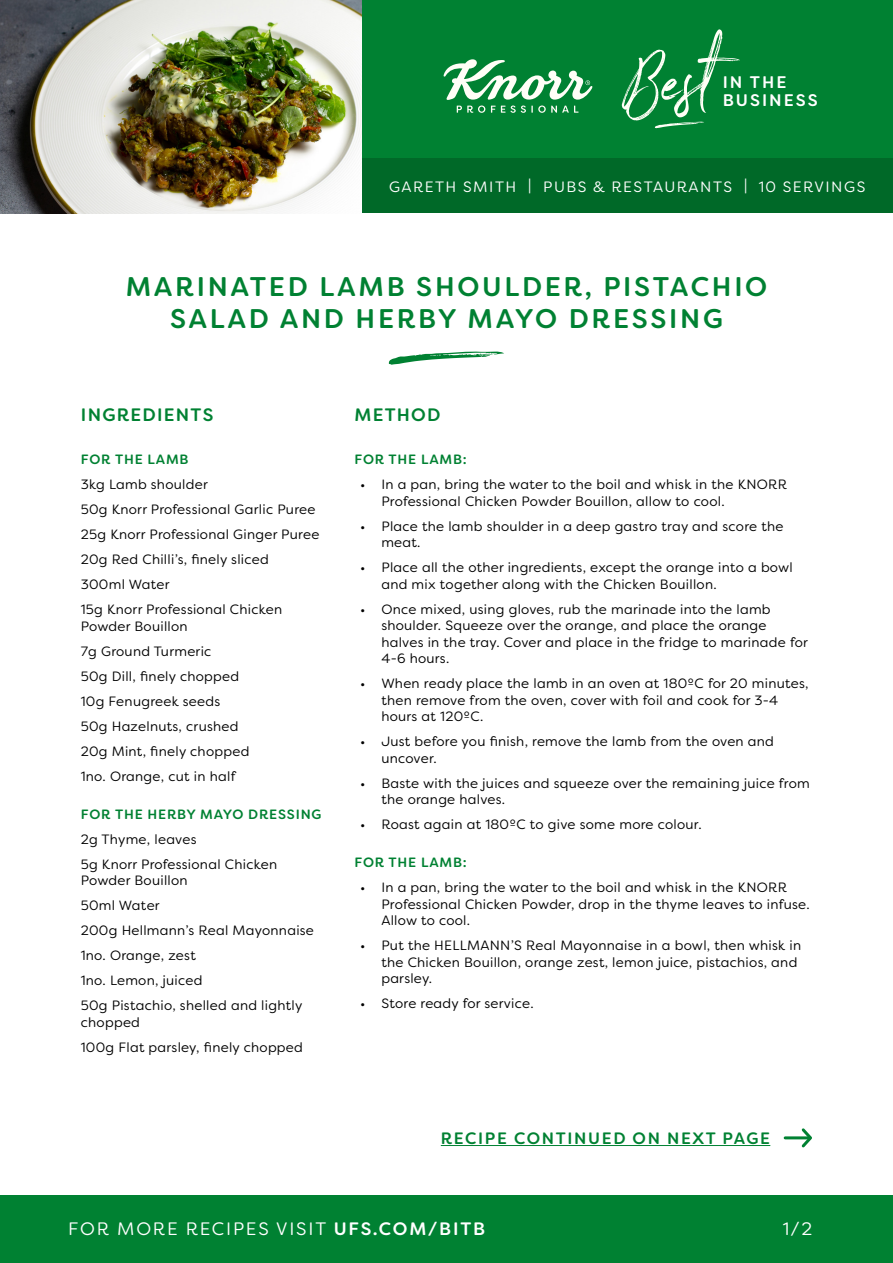
<style>
.page{position:relative;width:893px;height:1263px;background:#fff}
.page>*{position:absolute;margin:0;border:0;box-sizing:border-box;transform-origin:0 0}
.t1{font:500 27px/31.5px "Filson Soft";letter-spacing:.1em;color:#008132;text-align:center}
.t2{font:18px "Filson Soft";letter-spacing:.1em;color:#fff}
.t3{font:500 18px "Filson Soft";letter-spacing:.07em;color:#008132}
.t4{font:500 16.8px/18.1px "Filson Soft";letter-spacing:.12em;color:#fff}
.t5{font:500 16.5px "Filson Soft";letter-spacing:.1em;color:#008132}
.t6{font:15px "Filson Soft";letter-spacing:.1em;color:#fff}
.t7{font:13.5px/25px "Filson Soft";letter-spacing:.02em;color:#000}
.t8{font:500 13.5px "Filson Soft";letter-spacing:.06em;color:#008132}
.s1{font-weight:500}
</style>
<div class="page">
<div style="left:0;top:1195px;width:893px;height:68px;background:#008132"></div>
<div style="left:361px;top:157px;width:532px;height:56px;background:#006928"></div>
<div style="left:361px;top:0;width:532px;height:157px;background:#008132"></div>
<svg style="left:444px;top:59px;width:149px;height:41px"></svg>
<svg style="left:457px;top:106px;width:28px;height:7px"></svg>
<svg style="left:491px;top:106px;width:87px;height:7px"></svg>
<svg style="left:622px;top:29px;width:118px;height:99px"></svg>
<img style="left:0;top:0;width:361px;height:213px">
<hr style="left:441px;top:1145px;width:329px;height:1px;background:#008132">
<svg style="left:799px;top:1128px;width:13px;height:20px"></svg>
<hr style="left:785px;top:1136px;width:25px;height:3px;background:#008132">
<svg style="left:389px;top:351px;width:115px;height:14px"></svg>
<p class="t4" style="left:723px;top:73px;width:97px">IN THE<br>BUSINESS</p>
<p class="t6" style="left:389px;top:177px;width:478px">GARETH SMITH | PUBS &amp; RESTAURANTS | 10 SERVINGS</p>
<h1 class="t1" style="left:126px;top:271px;width:643px">MARINATED LAMB SHOULDER, PISTACHIO<br>SALAD AND HERBY MAYO DRESSING</h1>
<h2 class="t3" style="left:81px;top:403px;width:134px">INGREDIENTS</h2>
<h2 class="t3" style="left:355px;top:403px;width:87px">METHOD</h2>
<p class="t8" style="left:81px;top:451px;width:109px">FOR THE LAMB</p>
<p class="t7" style="left:81px;top:472px;width:240px">3kg Lamb shoulder<br>50g Knorr Professional Garlic Puree<br>25g Knorr Professional Ginger Puree<br>20g Red Chilli’s, finely sliced<br>300ml Water<br>15g Knorr Professional Chicken</p>
<p class="t7" style="left:81px;top:613px;width:170px">Powder Bouillon<br>7g Ground Turmeric<br>50g Dill, finely chopped<br>10g Fenugreek seeds<br>50g Hazelnuts, crushed<br>20g Mint, finely chopped<br>1no. Orange, cut in half</p>
<p class="t8" style="left:81px;top:805px;width:242px">FOR THE HERBY MAYO DRESSING</p>
<p class="t7" style="left:81px;top:826px;width:198px">2g Thyme, leaves<br>5g Knorr Professional Chicken</p>
<p class="t7" style="left:81px;top:868px;width:235px">Powder Bouillon<br>50ml Water<br>200g Hellmann’s Real Mayonnaise<br>1no. Orange, zest<br>1no. Lemon, juiced<br>50g Pistachio, shelled and lightly</p>
<p class="t7" style="left:81px;top:1009px;width:224px">chopped<br>100g Flat parsley, finely chopped</p>
<p class="t8" style="left:354px;top:451px;width:114px">FOR THE LAMB:</p>
<p class="t7" style="left:381px;top:476px;width:407px;line-height:16.5px;text-indent:-21px">• In a pan, bring the water to the boil and whisk in the KNORR<br>Professional Chicken Powder Bouillon, allow to cool.</p>
<p class="t7" style="left:381px;top:518px;width:404px;line-height:16.5px;text-indent:-21px">• Place the lamb shoulder in a deep gastro tray and score the meat.</p>
<p class="t7" style="left:381px;top:559px;width:413px;line-height:16.5px;text-indent:-21px">• Place all the other ingredients, except the orange into a bowl and mix together along with the Chicken Bouillon.</p>
<p class="t7" style="left:381px;top:601px;width:428px;line-height:16.5px;text-indent:-21px">• Once mixed, using gloves, rub the marinade into the lamb shoulder. Squeeze over the orange, and place the orange halves in the tray. Cover and place in the fridge to marinade for 4-6 hours.</p>
<p class="t7" style="left:381px;top:675px;width:429px;line-height:16.5px;text-indent:-21px">• When ready place the lamb in an oven at 180ºC for 20 minutes, then remove from the oven, cover with foil and cook for 3-4 hours at 120ºC.</p>
<p class="t7" style="left:381px;top:733px;width:394px;line-height:16.5px;text-indent:-21px">• Just before you finish, remove the lamb from the oven and uncover.</p>
<p class="t7" style="left:381px;top:775px;width:430px;line-height:16.5px;text-indent:-21px">• Baste with the juices and squeeze over the remaining juice from the orange halves.</p>
<p class="t7" style="left:360px;top:812px;width:343px">• Roast again at 180ºC to give some more colour.</p>
<p class="t8" style="left:354px;top:854px;width:114px">FOR THE LAMB:</p>
<p class="t7" style="left:381px;top:879px;width:430px;line-height:16.5px;text-indent:-21px">• In a pan, bring the water to the boil and whisk in the KNORR<br>Professional Chicken Powder, drop in the thyme leaves to infuse.<br>Allow to cool.</p>
<p class="t7" style="left:381px;top:937px;width:421px;line-height:16.5px;text-indent:-21px">• Put the HELLMANN’S Real Mayonnaise in a bowl, then whisk in the Chicken Bouillon, orange zest, lemon juice, pistachios, and parsley.</p>
<p class="t7" style="left:360px;top:991px;width:175px">• Store ready for service.</p>
<p class="t5" style="left:441px;top:1127px;width:331px">RECIPE CONTINUED ON NEXT PAGE</p>
<h2 class="t2" style="left:68px;top:1217px;width:418px">FOR MORE RECIPES VISIT <span class="s1">UFS.COM/BITB</span></h2>
<h2 class="t2" style="left:783px;top:1217px;width:31px">1/2</h2>
</div>
